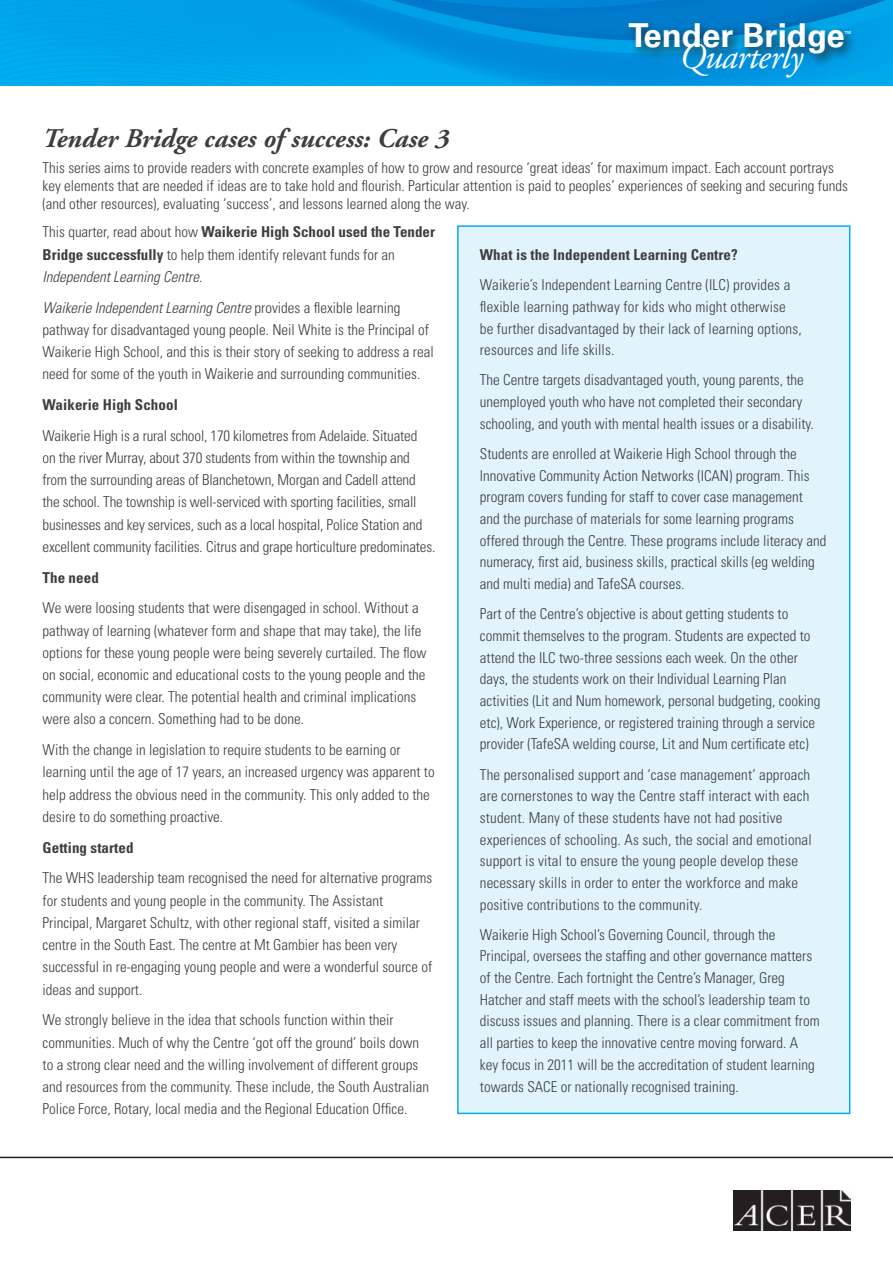
<style>
.page{position:relative;width:893px;height:1263px;background:#fff}
.page>*{position:absolute;margin:0;border:0;box-sizing:border-box;transform-origin:0 0}
.t1{font:italic 36px "Adobe Garamond";letter-spacing:-.025em;color:#fff}
.t2{font:700 32.85px "Univers";color:#fff}
.t3{font:italic 700 27px "Adobe Garamond";color:#3e3e3f}
.t4{font:300 condensed 15px/22.2px "Univers";color:#3e3e3f}
.t5{font:700 condensed 15px "Univers";letter-spacing:.005em;color:#3e3e3f}
.t6{font:700 8.25px "Univers";color:#fff}
.s1{font-weight:700}
.s2{font-style:italic}
</style>
<div class="page">
<hr style="left:0;top:1157px;width:893px;height:1px;background:#231f20">
<img style="left:733px;top:1191px;width:117px;height:39px">
<svg style="left:296px;top:85px;width:597px;height:1px"></svg>
<svg style="left:0;top:0;width:893px;height:85px;background:#0098e2"></svg>
<div style="left:624px;top:19px;width:233px;height:48px;background:#231f20;opacity:.75"></div>
<div style="left:458px;top:226px;width:392px;height:887px;background:#e1f4fc"></div>
<div style="left:457px;top:225px;width:393px;height:889px;border:2px solid #00aeef"></div>
<h2 class="t2" style="left:628px;top:17px;width:218px">Tender Bridge</h2>
<p class="t6" style="left:844px;top:29px;width:10px">™</p>
<h1 class="t1" style="left:680px;top:37px;width:125px">Quarterly</h1>
<h3 class="t3" style="left:43px;top:124px;width:408px">Tender Bridge cases of success: Case 3</h3>
<p class="t4" style="left:43px;top:159px;width:807px;line-height:18px">This series aims to provide readers with concrete examples of how to grow and resource ‘great ideas’ for maximum impact. Each account portrays key elements that are needed if ideas are to take hold and flourish. Particular attention is paid to peoples’ experiences of seeking and securing funds (and other resources), evaluating ‘success’, and lessons learned along the way.</p>
<p class="t5" style="left:480px;top:246px;width:259px">What is the Independent Learning Centre?</p>
<p class="t4" style="left:480px;top:274px;width:323px;line-height:21.8px">Waikerie’s Independent Learning Centre (ILC) provides a flexible learning pathway for kids who might otherwise be further disadvantaged by their lack of learning options, resources and life skills.</p>
<p class="t4" style="left:480px;top:369px;width:336px;line-height:21.6px">The Centre targets disadvantaged youth, young parents, the unemployed youth who have not completed their secondary schooling, and youth with mental health issues or a disability.</p>
<p class="t4" style="left:480px;top:443px;width:348px;line-height:21.8px">Students are enrolled at Waikerie High School through the Innovative Community Action Networks (ICAN) program. This program covers funding for staff to cover case management and the purchase of materials for some learning programs offered through the Centre. These programs include literacy and numeracy, first aid, business skills, practical skills (eg welding and multi media) and TafeSA courses.</p>
<p class="t4" style="left:480px;top:603px;width:342px;line-height:21.8px">Part of the Centre’s objective is about getting students to commit themselves to the program. Students are expected to attend the ILC two-three sessions each week. On the other days, the students work on their Individual Learning Plan activities (Lit and Num homework, personal budgeting, cooking etc), Work Experience, or registered training through a service provider (TafeSA welding course, Lit and Num certificate etc)</p>
<p class="t4" style="left:480px;top:763px;width:333px;line-height:21.6px">The personalised support and ‘case management’ approach are cornerstones to way the Centre staff interact with each student. Many of these students have not had positive experiences of schooling. As such, the social and emotional support is vital to ensure the young people develop these necessary skills in order to enter the workforce and make positive contributions to the community.</p>
<p class="t4" style="left:480px;top:924px;width:341px;line-height:21.6px">Waikerie High School’s Governing Council, through the Principal, oversees the staffing and other governance matters of the Centre. Each fortnight the Centre’s Manager, Greg Hatcher and staff meets with the school’s leadership team to discuss issues and planning. There is a clear commitment from all parties to keep the innovative centre moving forward. A key focus in 2011 will be the accreditation of student learning towards SACE or nationally recognised training.</p>
<p class="t4" style="left:43px;top:221px;width:394px">This quarter, read about how <span class="s1">Waikerie High School used the Tender<br>Bridge successfully</span> to help them identify relevant funds for an<br><span class="s2">Independent Learning Centre</span>.</p>
<p class="t4" style="left:43px;top:296px;width:393px"><span class="s2">Waikerie Independent Learning Centre</span> provides a flexible learning pathway for disadvantaged young people. Neil White is the Principal of Waikerie High School, and this is their story of seeking to address a real need for some of the youth in Waikerie and surrounding communities.</p>
<p class="t5" style="left:43px;top:395px;width:137px">Waikerie High School</p>
<p class="t4" style="left:43px;top:424px;width:394px">Waikerie High is a rural school, 170 kilometres from Adelaide. Situated<br>on the river Murray, about 370 students from within the township and from the surrounding areas of Blanchetown, Morgan and Cadell attend the school. The township is well-serviced with sporting facilities, small businesses and key services, such as a local hospital, Police Station and excellent community facilities. Citrus and grape horticulture predominates.</p>
<p class="t5" style="left:43px;top:568px;width:58px">The need</p>
<p class="t4" style="left:43px;top:597px;width:385px">We were loosing students that were disengaged in school. Without a pathway of learning (whatever form and shape that may take), the life options for these young people were being severely curtailed. The flow on social, economic and educational costs to the young people and the community were clear. The potential health and criminal implications were also a concern. Something had to be done.</p>
<p class="t4" style="left:43px;top:739px;width:394px">With the change in legislation to require students to be earning or learning until the age of 17 years, an increased urgency was apparent to help address the obvious need in the community. This only added to the desire to do something proactive.</p>
<p class="t5" style="left:43px;top:838px;width:93px">Getting started</p>
<p class="t4" style="left:43px;top:867px;width:391px">The WHS leadership team recognised the need for alternative programs for students and young people in the community. The Assistant Principal, Margaret Schultz, with other regional staff, visited a similar centre in the South East. The centre at Mt Gambier has been very successful in re-engaging young people and were a wonderful source of ideas and support.</p>
<p class="t4" style="left:43px;top:1009px;width:388px">We strongly believe in the idea that schools function within their communities. Much of why the Centre ‘got off the ground’ boils down to a strong clear need and the willing involvement of different groups and resources from the community. These include, the South Australian Police Force, Rotary, local media and the Regional Education Office.</p>
</div>
